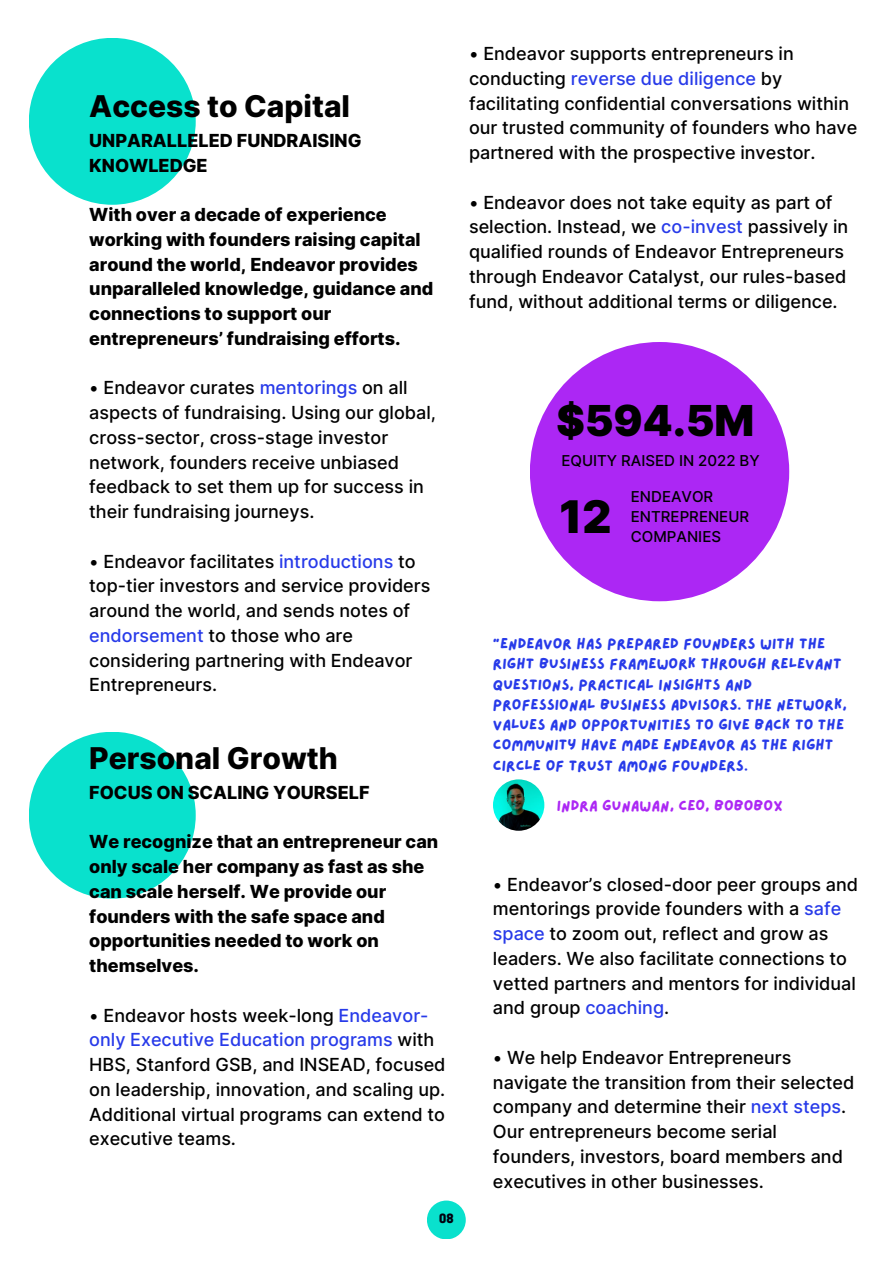
<style>
.page{position:relative;width:893px;height:1264px;background:#fff}
.page>*{position:absolute;margin:0;border:0;box-sizing:border-box;transform-origin:0 0}
.t1{font:900 45px "Inter";color:#000}
.t2{font:900 42.6px "Inter";color:#000}
.t3{font:800 30px "Inter";color:#000}
.t4{font:500 18px/24.8px "Inter";color:#000}
.t5{font:800 18px/24.8px "Inter";color:#000}
.t6{font:15px/20.2px "Lazydog";color:#273ae9}
.t7{font:500 15px/20.2px "Inter";color:#000}
.t8{font:15px "Lazydog";color:#ac27f4}
.t9{font:800 12px "Cooper Hewitt";color:#01000f}
.s1{color:#273ae9}
</style>
<div class="page">
<div style="left:29px;top:38px;width:167px;height:167px;background:#09e1cd;border-radius:50%"></div>
<div style="left:29px;top:731px;width:167px;height:167px;background:#09e1cd;border-radius:50%"></div>
<div style="left:530px;top:342px;width:259px;height:259px;background:#ac27f4;border-radius:50%"></div>
<div style="left:427px;top:1200px;width:38px;height:39px;background:#09e1cd;border-radius:50%"></div>
<img style="left:493px;top:779px;width:51px;height:51px;border-radius:50%">
<h3 class="t3" style="left:89px;top:88px;width:262px">Access to Capital</h3>
<p class="t5" style="left:89px;top:128px;width:274px">UNPARALLELED FUNDRAISING<br>KNOWLEDGE</p>
<p class="t5" style="left:89px;top:202px;width:345px">With over a decade of experience working with founders raising capital around the world, Endeavor provides unparalleled knowledge, guidance and connections to support our entrepreneurs’ fundraising efforts.</p>
<p class="t4" style="left:89px;top:375px;width:348px">• Endeavor curates <span class="s1">mentorings</span> on all aspects of fundraising. Using our global, cross-sector, cross-stage investor network, founders receive unbiased feedback to set them up for success in their fundraising journeys.</p>
<p class="t4" style="left:89px;top:548px;width:342px">• Endeavor facilitates <span class="s1">introductions</span> to top-tier investors and service providers around the world, and sends notes of <span class="s1">endorsement</span> to those who are considering partnering with Endeavor Entrepreneurs.</p>
<h3 class="t3" style="left:89px;top:739px;width:250px">Personal Growth</h3>
<p class="t5" style="left:89px;top:780px;width:282px">FOCUS ON SCALING YOURSELF</p>
<p class="t5" style="left:89px;top:829px;width:350px">We recognize that an entrepreneur can only scale her company as fast as she can scale herself. We provide our founders with the safe space and opportunities needed to work on themselves.</p>
<p class="t4" style="left:89px;top:1002px;width:358px">• Endeavor hosts week-long <span class="s1">Endeavor&shy;only Executive Education programs</span> with HBS, Stanford GSB, and INSEAD, focused on leadership, innovation, and scaling up.<br>Additional virtual programs can extend to executive teams.</p>
<p class="t9" style="left:439px;top:1213px;width:16px">08</p>
<p class="t4" style="left:469px;top:41px;width:390px">• Endeavor supports entrepreneurs in conducting <span class="s1">reverse due diligence</span> by facilitating confidential conversations within our trusted community of founders who have partnered with the prospective investor.</p>
<p class="t4" style="left:469px;top:190px;width:381px">• Endeavor does not take equity as part of selection. Instead, we <span class="s1">co-invest</span> passively in qualified rounds of Endeavor Entrepreneurs through Endeavor Catalyst, our rules-based fund, without additional terms or diligence.</p>
<h2 class="t2" style="left:556px;top:395px;width:199px">$594.5M</h2>
<p class="t7" style="left:561px;top:450px;width:200px">EQUITY RAISED IN 2022 BY</p>
<h1 class="t1" style="left:559px;top:489px;width:53px">12</h1>
<p class="t7" style="left:631px;top:486px;width:120px">ENDEAVOR<br>ENTREPRENEUR<br>COMPANIES</p>
<p class="t6" style="left:493px;top:634px;width:355px">"ENDEAVOR HAS PREPARED FOUNDERS WITH THE RIGHT BUSINESS FRAMEWORK THROUGH RELEVANT QUESTIONS, PRACTICAL INSIGHTS AND PROFESSIONAL BUSINESS ADVISORS. THE NETWORK, VALUES AND OPPORTUNITIES TO GIVE BACK TO THE COMMUNITY HAVE MADE ENDEAVOR AS THE RIGHT CIRCLE OF TRUST AMONG FOUNDERS.</p>
<p class="t8" style="left:556px;top:798px;width:227px">INDRA GUNAWAN, CEO, BOBOBOX</p>
<p class="t4" style="left:493px;top:871px;width:366px">• Endeavor’s closed-door peer groups and mentorings provide founders with a <span class="s1">safe space</span> to zoom out, reflect and grow as leaders. We also facilitate connections to vetted partners and mentors for individual and group <span class="s1">coaching</span>.</p>
<p class="t4" style="left:493px;top:1044px;width:363px">• We help Endeavor Entrepreneurs navigate the transition from their selected company and determine their <span class="s1">next steps</span>.<br>Our entrepreneurs become serial founders, investors, board members and executives in other businesses.</p>
</div>
